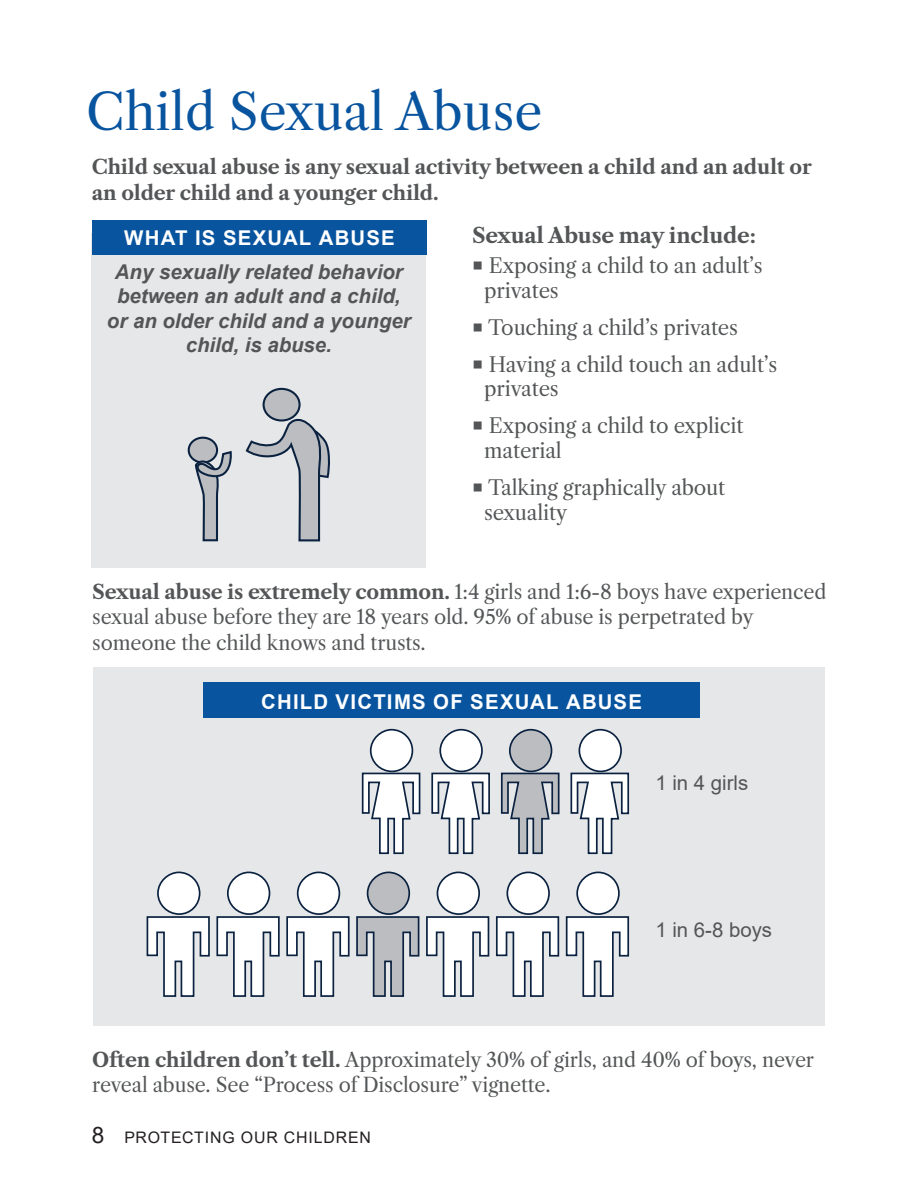
<style>
.page{position:relative;width:918px;height:1188px;background:#fff}
.page>*{position:absolute;margin:0;border:0;box-sizing:border-box;transform-origin:0 0}
.t1{font:49.95px "Libre Caslon Text";color:#08549f}
.t2{font:700 21px "Libre Caslon Text";letter-spacing:-.01em;color:#545557}
.t3{font:20.4px/36.9px "Libre Caslon Text";letter-spacing:-.01em;color:#545557}
.t4{font:italic 700 20.4px/24.5px "Arial";color:#545557;text-align:center}
.t5{font:700 20.4px "Arial";letter-spacing:.055em;color:#fff}
.t6{font:20.4px "Arial";color:#545557}
.t7{font:19.8px/25.5px "Libre Caslon Text";letter-spacing:-.01em;color:#545557}
.t8{font:700 19.8px/25.5px "Libre Caslon Text";letter-spacing:-.01em;color:#545557}
.t9{font:15.9px "Arial";letter-spacing:.055em;color:#231f20}
.s1{font-weight:700}
.s2{font-size:22.65px}
</style>
<div class="page">
<div style="left:93px;top:668px;width:732px;height:358px;background:#e6e7e9"></div>
<div style="left:507px;top:872px;width:42px;height:42px;background:#fff;border-radius:50%"></div>
<div style="left:506px;top:872px;width:44px;height:43px;border:2px solid #0a213f;border-radius:50%"></div>
<div style="left:577px;top:872px;width:42px;height:42px;background:#fff;border-radius:50%"></div>
<div style="left:576px;top:872px;width:44px;height:43px;border:2px solid #0a213f;border-radius:50%"></div>
<div style="left:437px;top:872px;width:42px;height:42px;background:#fff;border-radius:50%"></div>
<div style="left:437px;top:872px;width:43px;height:43px;border:2px solid #0a213f;border-radius:50%"></div>
<div style="left:368px;top:872px;width:41px;height:42px;background:#bcbdc0;border-radius:50%"></div>
<div style="left:367px;top:872px;width:43px;height:43px;border:2px solid #0a213f;border-radius:50%"></div>
<div style="left:298px;top:872px;width:41px;height:42px;background:#fff;border-radius:50%"></div>
<div style="left:297px;top:872px;width:43px;height:43px;border:2px solid #0a213f;border-radius:50%"></div>
<div style="left:228px;top:872px;width:42px;height:42px;background:#fff;border-radius:50%"></div>
<div style="left:227px;top:872px;width:43px;height:43px;border:2px solid #0a213f;border-radius:50%"></div>
<div style="left:158px;top:872px;width:42px;height:42px;background:#fff;border-radius:50%"></div>
<div style="left:157px;top:872px;width:43px;height:43px;border:2px solid #0a213f;border-radius:50%"></div>
<svg style="left:146px;top:916px;width:484px;height:81px"></svg>
<div style="left:371px;top:730px;width:41px;height:41px;background:#fff;border-radius:50%"></div>
<div style="left:370px;top:729px;width:43px;height:43px;border:2px solid #0a213f;border-radius:50%"></div>
<svg style="left:361px;top:772px;width:60px;height:83px"></svg>
<div style="left:440px;top:730px;width:42px;height:41px;background:#fff;border-radius:50%"></div>
<div style="left:439px;top:729px;width:44px;height:43px;border:2px solid #0a213f;border-radius:50%"></div>
<svg style="left:431px;top:772px;width:59px;height:83px"></svg>
<div style="left:510px;top:730px;width:42px;height:41px;background:#bcbdc0;border-radius:50%"></div>
<div style="left:509px;top:729px;width:43px;height:43px;border:2px solid #0a213f;border-radius:50%"></div>
<svg style="left:500px;top:772px;width:60px;height:83px"></svg>
<div style="left:579px;top:730px;width:42px;height:41px;background:#fff;border-radius:50%"></div>
<div style="left:579px;top:729px;width:43px;height:43px;border:2px solid #0a213f;border-radius:50%"></div>
<svg style="left:570px;top:772px;width:60px;height:83px"></svg>
<div style="left:203px;top:683px;width:497px;height:35px;background:#08549f"></div>
<div style="left:92px;top:234px;width:334px;height:334px;background:#e6e7e9"></div>
<div style="left:264px;top:389px;width:36px;height:31px;background:#bcbdc0;border-radius:50%"></div>
<div style="left:263px;top:388px;width:38px;height:34px;border:2px solid #0a213f;border-radius:50%"></div>
<svg style="left:245px;top:411px;width:85px;height:131px"></svg>
<div style="left:189px;top:438px;width:28px;height:25px;background:#bcbdc0;border-radius:50%"></div>
<div style="left:188px;top:437px;width:30px;height:27px;border:2px solid #0a213f;border-radius:50%"></div>
<svg style="left:192px;top:450px;width:40px;height:92px"></svg>
<div style="left:92px;top:220px;width:335px;height:34px;background:#08549f"></div>
<h1 class="t1" style="left:86px;top:82px;width:458px">Child Sexual Abuse</h1>
<p class="t8" style="left:92px;top:155px;width:722px">Child sexual abuse is any sexual activity between a child and an adult or an older child and a younger child.</p>
<p class="t5" style="left:124px;top:224px;width:272px">WHAT IS SEXUAL ABUSE</p>
<p class="t4" style="left:107px;top:260px;width:305px">Any sexually related behavior between an adult and a child, or an older child and a younger child, is abuse.</p>
<p class="t2" style="left:472px;top:223px;width:285px">Sexual Abuse may include:</p>
<p class="t3" style="left:484px;top:253px;width:280px;line-height:24.9px">Exposing a child to an adult’s privates</p>
<p class="t3" style="left:488px;top:309px;width:291px">Touching a child’s privates<br>Having a child touch an adult’s</p>
<p class="t3" style="left:484px;top:371px;width:261px">privates<br>Exposing a child to explicit</p>
<p class="t3" style="left:484px;top:433px;width:243px">material<br>Talking graphically about</p>
<p class="t3" style="left:484px;top:494px;width:85px">sexuality</p>
<p class="t7" style="left:92px;top:579px;width:736px"><span class="s1">Sexual abuse is extremely common.</span> 1:4 girls and 1:6-8 boys have experienced sexual abuse before they are 18 years old. 95% of abuse is perpetrated by someone the child knows and trusts.</p>
<p class="t5" style="left:261px;top:687px;width:382px">CHILD VICTIMS OF SEXUAL ABUSE</p>
<p class="t6" style="left:655px;top:769px;width:94px">1 in 4 girls</p>
<p class="t6" style="left:655px;top:916px;width:118px">1 in 6-8 boys</p>
<p class="t7" style="left:92px;top:1047px;width:723px"><span class="s1">Often children don’t tell.</span> Approximately 30% of girls, and 40% of boys, never reveal abuse. See “Process of Disclosure” vignette.</p>
<p class="t9" style="left:92px;top:1127px;width:281px"><span class="s2">8</span> PROTECTING OUR CHILDREN</p>
</div>
